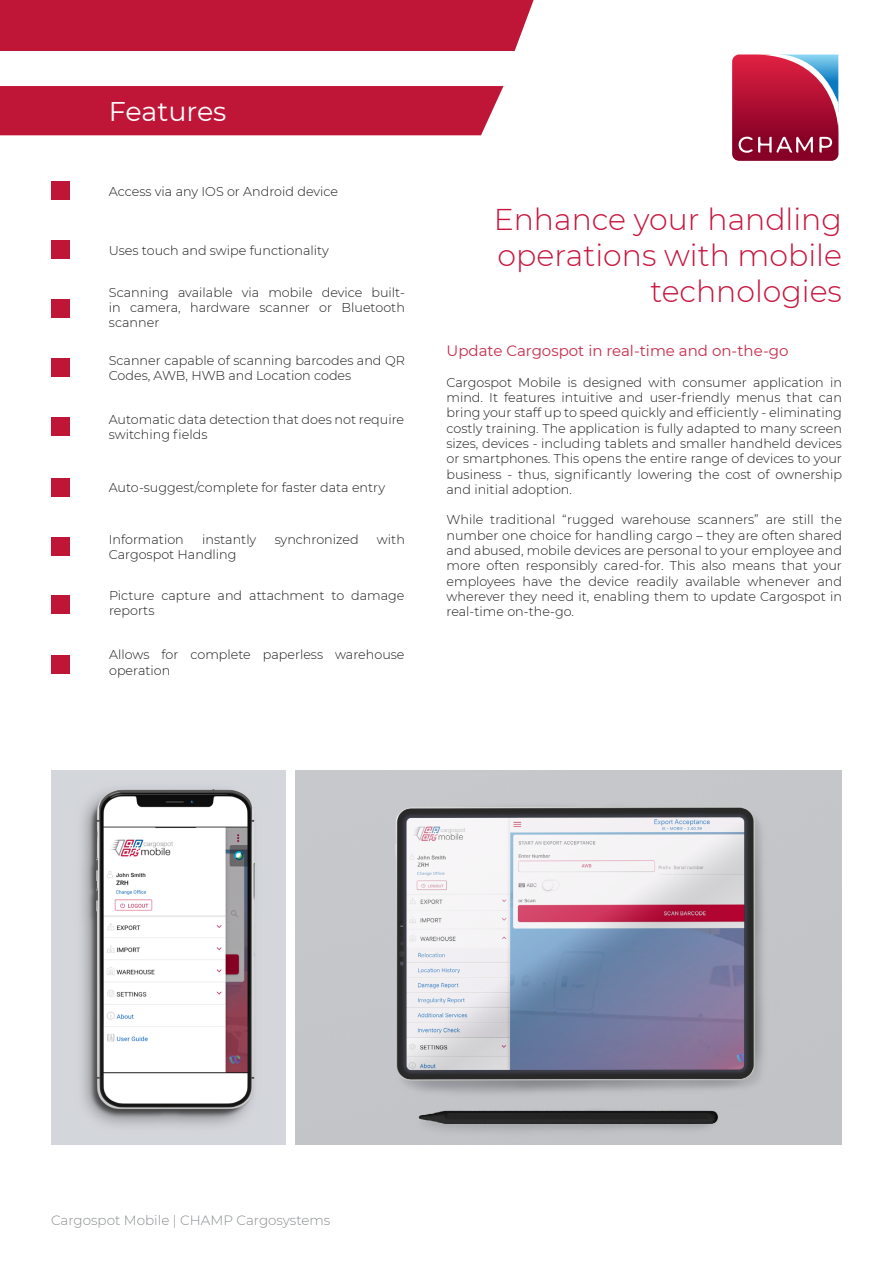
<style>
.page{position:relative;width:893px;height:1263px;background:#fff}
.page>*{position:absolute;margin:0;border:0;box-sizing:border-box;transform-origin:0 0}
.t1{font:300 30px/36px "Montserrat";color:#c7143d;text-align:right}
.t2{font:27px "Montserrat";color:#fff}
.t3{font:15px "Montserrat";color:#c52c4b}
.t4{font:300 13.5px "Montserrat";color:#898c8e}
.t5{font:300 12.75px/15.3px "Montserrat";color:#1a1a1a}
</style>
<div class="page">
<div style="left:0;top:0;width:534px;height:51px;background:#bf1537"></div>
<img style="left:295px;top:771px;width:547px;height:373px">
<img style="left:51px;top:771px;width:234px;height:373px">
<div style="left:0;top:86px;width:503px;height:49px;background:#bf1537"></div>
<div style="left:51px;top:182px;width:19px;height:18px;background:#bf1537"></div>
<div style="left:51px;top:240px;width:19px;height:18px;background:#bf1537"></div>
<div style="left:51px;top:299px;width:19px;height:19px;background:#bf1537"></div>
<div style="left:51px;top:358px;width:19px;height:19px;background:#bf1537"></div>
<div style="left:51px;top:418px;width:19px;height:18px;background:#bf1537"></div>
<div style="left:51px;top:478px;width:19px;height:18px;background:#bf1537"></div>
<div style="left:51px;top:537px;width:19px;height:19px;background:#bf1537"></div>
<div style="left:51px;top:595px;width:19px;height:19px;background:#bf1537"></div>
<div style="left:51px;top:655px;width:19px;height:18px;background:#bf1537"></div>
<svg style="left:732px;top:54px;width:107px;height:107px;background:#aa2f50"></svg>
<h2 class="t2" style="left:109px;top:93px;width:119px">Features</h2>
<p class="t5" style="left:109px;top:183px;width:231px">Access via any IOS or Android device</p>
<p class="t5" style="left:109px;top:243px;width:222px">Uses touch and swipe functionality</p>
<p class="t5" style="left:109px;top:284px;width:297px;text-align:justify">Scanning available via mobile device built&shy;in camera, hardware scanner or Bluetooth scanner</p>
<p class="t5" style="left:109px;top:352px;width:298px">Scanner capable of scanning barcodes and QR<br>Codes, AWB, HWB and Location codes</p>
<p class="t5" style="left:109px;top:411px;width:297px">Automatic data detection that does not require switching fields</p>
<p class="t5" style="left:109px;top:480px;width:278px">Auto-suggest/complete for faster data entry</p>
<p class="t5" style="left:109px;top:531px;width:77px">Information</p>
<p class="t5" style="left:202px;top:531px;width:56px">instantly</p>
<p class="t5" style="left:275px;top:531px;width:86px">synchronized</p>
<p class="t5" style="left:377px;top:531px;width:29px">with</p>
<p class="t5" style="left:109px;top:546px;width:129px">Cargospot Handling</p>
<p class="t5" style="left:109px;top:588px;width:297px">Picture capture and attachment to damage reports</p>
<p class="t5" style="left:109px;top:647px;width:297px">Allows for complete paperless warehouse operation</p>
<h1 class="t1" style="left:494px;top:200px;width:350px">Enhance your handling operations with mobile technologies</h1>
<p class="t3" style="left:446px;top:340px;width:344px">Update Cargospot in real-time and on-the-go</p>
<p class="t5" style="left:446px;top:374px;width:397px;text-align:justify">Cargospot Mobile is designed with consumer application in mind. It features intuitive and user-friendly menus that can bring your staff up to speed quickly and efficiently - eliminating costly training. The application is fully adapted to many screen sizes, devices - including tablets and smaller handheld devices or smartphones. This opens the entire range of devices to your business - thus, significantly lowering the cost of ownership and initial adoption.</p>
<p class="t5" style="left:446px;top:512px;width:397px;text-align:justify">While traditional “rugged warehouse scanners” are still the number one choice for handling cargo – they are often shared and abused, mobile devices are personal to your employee and more often responsibly cared-for. This also means that your employees have the device readily available whenever and wherever they need it, enabling them to update Cargospot in real-time on-the-go.</p>
<p class="t4" style="left:51px;top:1211px;width:281px">Cargospot Mobile | CHAMP Cargosystems</p>
</div>
